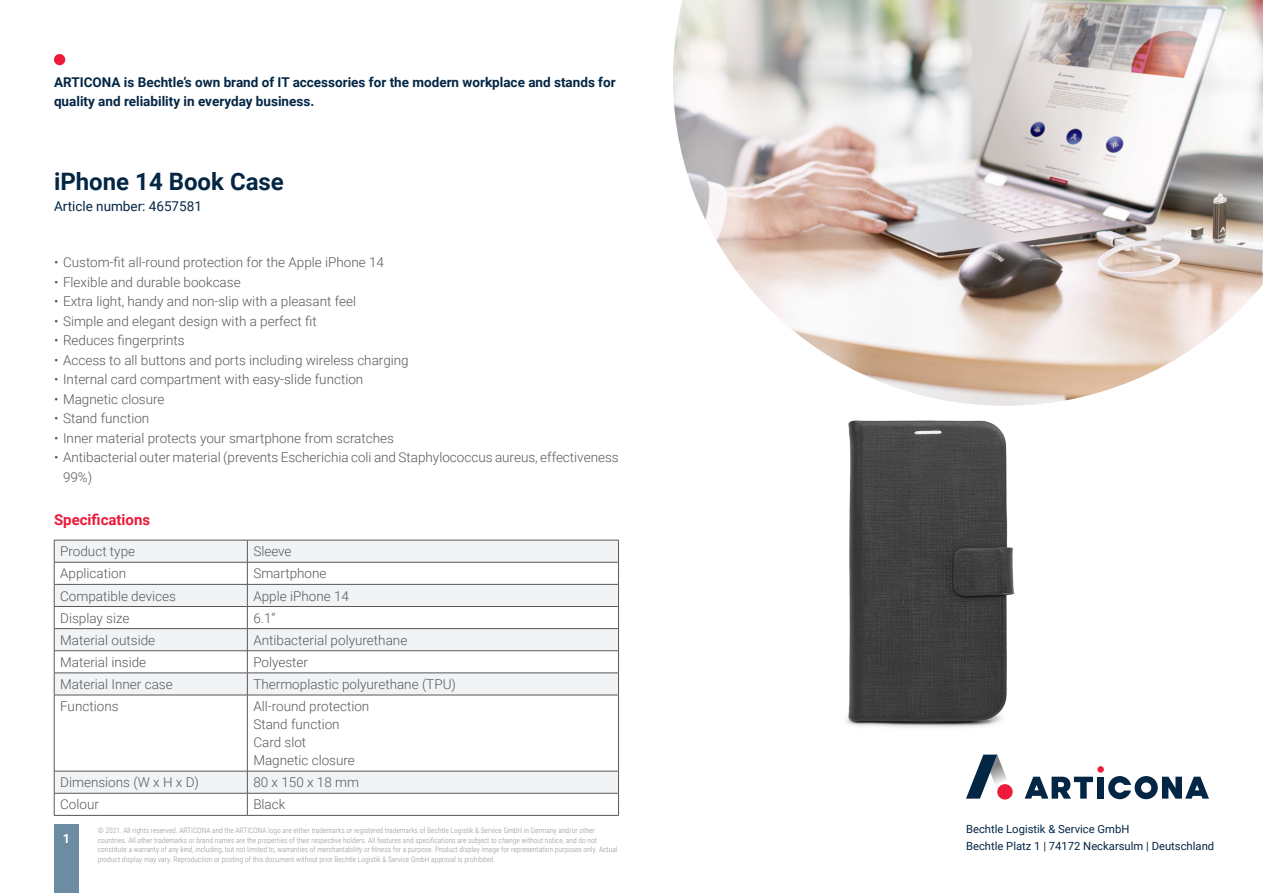
<style>
.page{position:relative;width:1263px;height:893px;background:#fff}
.page>*{position:absolute;margin:0;border:0;box-sizing:border-box;transform-origin:0 0}
.t1{font:700 24px "Roboto";color:#042645}
.t2{font:700 15px "Roboto";color:#ed1a3a}
.t3{font:300 13.5px/18px "Roboto";color:#57585a}
.t4{font:700 13.5px/19.5px "Roboto";color:#042645}
.t5{font:13.5px "Roboto";color:#042645}
.t6{font:700 12.75px "Roboto";color:#fff}
.t7{font:11.25px/16.5px "Roboto";color:#042645}
.t8{font:300 7.5px/9.8px "Roboto Condensed";color:#939598}
</style>
<div class="page">
<img style="left:846px;top:420px;width:169px;height:308px">
<div style="left:54px;top:825px;width:25px;height:68px;background:#6b8ca1"></div>
<div style="left:54px;top:54px;width:11px;height:11px;background:#ed1a3a;border-radius:50%"></div>
<div style="left:1097px;top:766px;width:7px;height:7px;background:#ed1a3a;border-radius:50%"></div>
<svg style="left:1025px;top:777px;width:68px;height:22px"></svg>
<div style="left:1097px;top:777px;width:7px;height:22px;background:#042645"></div>
<svg style="left:1108px;top:776px;width:101px;height:23px"></svg>
<svg style="left:966px;top:755px;width:47px;height:44px"></svg>
<div style="left:997px;top:784px;width:16px;height:15px;background:#ed1a3a;border-radius:50%"></div>
<img style="left:673px;top:0;width:590px;height:406px">
<svg style="left:55px;top:696px;width:563px;height:97px"></svg>
<svg style="left:54px;top:540px;width:565px;height:155px"></svg>
<hr style="left:54px;top:695px;width:193px;height:1px;background:#57585a">
<hr style="left:54px;top:695px;width:1px;height:76px;background:#57585a">
<hr style="left:247px;top:695px;width:372px;height:1px;background:#57585a">
<hr style="left:247px;top:695px;width:1px;height:76px;background:#57585a">
<hr style="left:618px;top:695px;width:1px;height:76px;background:#57585a">
<hr style="left:54px;top:771px;width:193px;height:1px;background:#57585a">
<hr style="left:247px;top:771px;width:372px;height:1px;background:#57585a">
<hr style="left:54px;top:793px;width:193px;height:1px;background:#57585a">
<svg style="left:54px;top:771px;width:1px;height:44px"></svg>
<hr style="left:247px;top:793px;width:372px;height:1px;background:#57585a">
<svg style="left:247px;top:771px;width:1px;height:44px"></svg>
<svg style="left:618px;top:771px;width:1px;height:44px"></svg>
<hr style="left:54px;top:815px;width:193px;height:1px;background:#57585a">
<hr style="left:247px;top:815px;width:372px;height:1px;background:#57585a">
<p class="t4" style="left:54px;top:72px;width:563px">ARTICONA is Bechtle’s own brand of IT accessories for the modern workplace and stands for quality and reliability in everyday business.</p>
<h1 class="t1" style="left:54px;top:165px;width:231px">iPhone 14 Book Case</h1>
<p class="t5" style="left:54px;top:197px;width:149px">Article number: 4657581</p>
<p class="t3" style="left:54px;top:253px;width:332px">• Custom-fit all-round protection for the Apple iPhone 14</p>
<p class="t3" style="left:54px;top:273px;width:188px">• Flexible and durable bookcase</p>
<p class="t3" style="left:54px;top:292px;width:303px">• Extra light, handy and non-slip with a pleasant feel</p>
<p class="t3" style="left:54px;top:312px;width:264px">• Simple and elegant design with a perfect fit</p>
<p class="t3" style="left:54px;top:331px;width:132px">• Reduces fingerprints</p>
<p class="t3" style="left:54px;top:351px;width:356px">• Access to all buttons and ports including wireless charging</p>
<p class="t3" style="left:54px;top:370px;width:311px">• Internal card compartment with easy-slide function</p>
<p class="t3" style="left:54px;top:390px;width:112px">• Magnetic closure</p>
<p class="t3" style="left:54px;top:409px;width:97px">• Stand function</p>
<p class="t3" style="left:54px;top:429px;width:341px">• Inner material protects your smartphone from scratches</p>
<p class="t3" style="left:63px;top:447px;width:557px;line-height:19.5px;text-indent:-9px">• Antibacterial outer material (prevents Escherichia coli and Staphylococcus aureus, effectiveness<br>99%)</p>
<p class="t2" style="left:54px;top:510px;width:98px">Specifications</p>
<p class="t3" style="left:60px;top:542px;width:76px">Product type</p>
<p class="t3" style="left:253px;top:542px;width:40px">Sleeve</p>
<p class="t3" style="left:60px;top:564px;width:67px">Application</p>
<p class="t3" style="left:253px;top:564px;width:75px">Smartphone</p>
<p class="t3" style="left:60px;top:586px;width:117px">Compatible devices</p>
<p class="t3" style="left:253px;top:586px;width:97px">Apple iPhone 14</p>
<p class="t3" style="left:60px;top:608px;width:71px">Display size</p>
<p class="t3" style="left:253px;top:608px;width:24px">6.1“</p>
<p class="t3" style="left:60px;top:630px;width:96px">Material outside</p>
<p class="t3" style="left:253px;top:630px;width:155px">Antibacterial polyurethane</p>
<p class="t3" style="left:60px;top:653px;width:88px">Material inside</p>
<p class="t3" style="left:253px;top:653px;width:56px">Polyester</p>
<p class="t3" style="left:60px;top:675px;width:114px">Material Inner case</p>
<p class="t3" style="left:253px;top:675px;width:204px">Thermoplastic polyurethane (TPU)</p>
<p class="t3" style="left:60px;top:697px;width:60px">Functions</p>
<p class="t3" style="left:253px;top:697px;width:117px">All-round protection<br>Stand function<br>Card slot<br>Magnetic closure</p>
<p class="t3" style="left:60px;top:773px;width:140px">Dimensions (W x H x D)</p>
<p class="t3" style="left:253px;top:773px;width:107px">80 x 150 x 18 mm</p>
<p class="t3" style="left:60px;top:795px;width:40px">Colour</p>
<p class="t3" style="left:253px;top:795px;width:34px">Black</p>
<p class="t6" style="left:63px;top:829px;width:9px">1</p>
<p class="t7" style="left:966px;top:821px;width:250px">Bechtle Logistik &amp; Service GmbH<br>Bechtle Platz 1 | 74172 Neckarsulm | Deutschland</p>
<p class="t8" style="left:98px;top:825px;width:521px">© 2021. All rights reserved. ARTICONA and the ARTICONA logo are either trademarks or registered trademarks of Bechtle Logistik &amp; Service GmbH in Germany and/or other countries. All other trademarks or brand names are the properties of their respective holders. All features and specifications are subject to change without notice, and do not constitute a warranty of any kind, including, but not limited to, warranties of merchantability or fitness for a purpose. Product display image for representation purposes only. Actual product display may vary. Reproduction or posting of this document without prior Bechtle Logistik &amp; Service GmbH approval is prohibited.</p>
</div>
